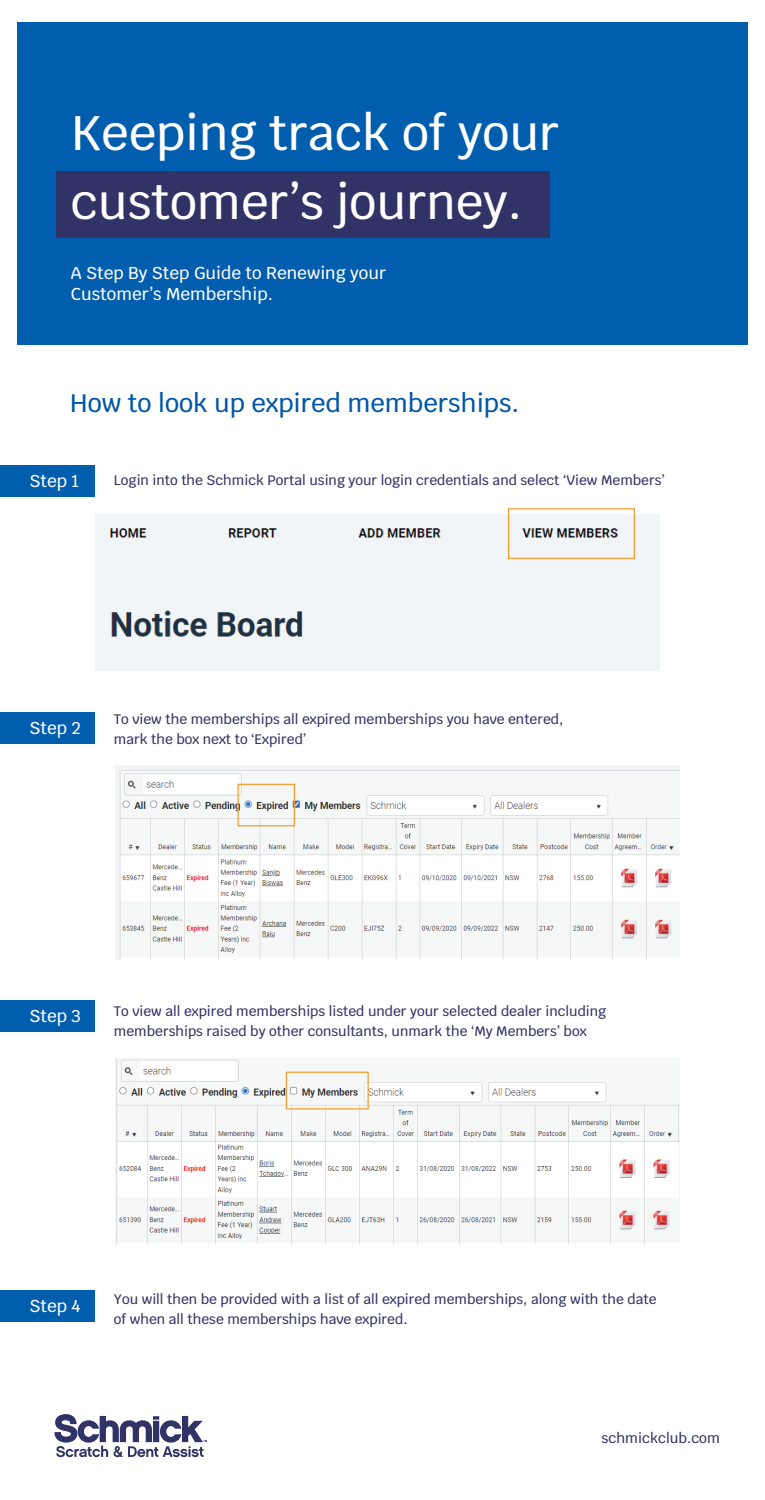
<style>
.page{position:relative;width:765px;height:1500px;background:#fff}
.page>*{position:absolute;margin:0;border:0;box-sizing:border-box;transform-origin:0 0}
.t1{font:500 48.38px/68.8px "Krub";color:#fff}
.t2{font:500 25.38px "Krub";color:#0156a8}
.t3{font:500 17.25px/20.6px "Krub";color:#fff}
.t4{font:500 14.12px "Krub";color:#313265}
.t5{font:500 13.75px/20px "Krub";color:#313265}
</style>
<div class="page">
<img style="left:115px;top:1059px;width:564px;height:184px">
<div style="left:17px;top:22px;width:731px;height:323px;background:#015dad"></div>
<div style="left:56px;top:171px;width:494px;height:67px;background:#313265"></div>
<div style="left:95px;top:514px;width:564px;height:157px;background:#f2f5f7"></div>
<div style="left:0;top:465px;width:95px;height:31px;background:#015dad"></div>
<div style="left:0;top:712px;width:95px;height:32px;background:#015dad"></div>
<div style="left:0;top:1001px;width:95px;height:31px;background:#015dad"></div>
<div style="left:0;top:1290px;width:95px;height:31px;background:#015dad"></div>
<div style="left:508px;top:508px;width:127px;height:51px;border:1px solid #f89b31"></div>
<img style="left:115px;top:766px;width:564px;height:193px">
<div style="left:238px;top:784px;width:57px;height:42px;border:1px solid #f89b31"></div>
<div style="left:286px;top:1072px;width:83px;height:37px;border:1px solid #f89b31"></div>
<svg style="left:55px;top:1414px;width:152px;height:43px"></svg>
<h1 class="t1" style="left:71px;top:99px;width:490px">Keeping track of your customer’s journey.</h1>
<p class="t3" style="left:71px;top:263px;width:317px">A Step By Step Guide to Renewing your<br>Customer’s Membership.</p>
<h2 class="t2" style="left:70px;top:388px;width:451px">How to look up expired memberships.</h2>
<p class="t3" style="left:30px;top:471px;width:51px">Step 1</p>
<p class="t5" style="left:114px;top:470px;width:552px">Login into the Schmick Portal using your login credentials and select ‘View Members’</p>
<p class="t3" style="left:30px;top:718px;width:53px">Step 2</p>
<p class="t5" style="left:114px;top:709px;width:451px">To view the memberships all expired memberships you have entered, mark the box next to ‘Expired’</p>
<p class="t3" style="left:30px;top:1006px;width:53px">Step 3</p>
<p class="t5" style="left:114px;top:1001px;width:494px">To view all expired memberships listed under your selected dealer including memberships raised by other consultants, unmark the ‘My Members’ box</p>
<p class="t3" style="left:30px;top:1296px;width:53px">Step 4</p>
<p class="t5" style="left:114px;top:1289px;width:544px">You will then be provided with a list of all expired memberships, along with the date of when all these memberships have expired.</p>
<p class="t4" style="left:602px;top:1430px;width:120px">schmickclub.com</p>
</div>
